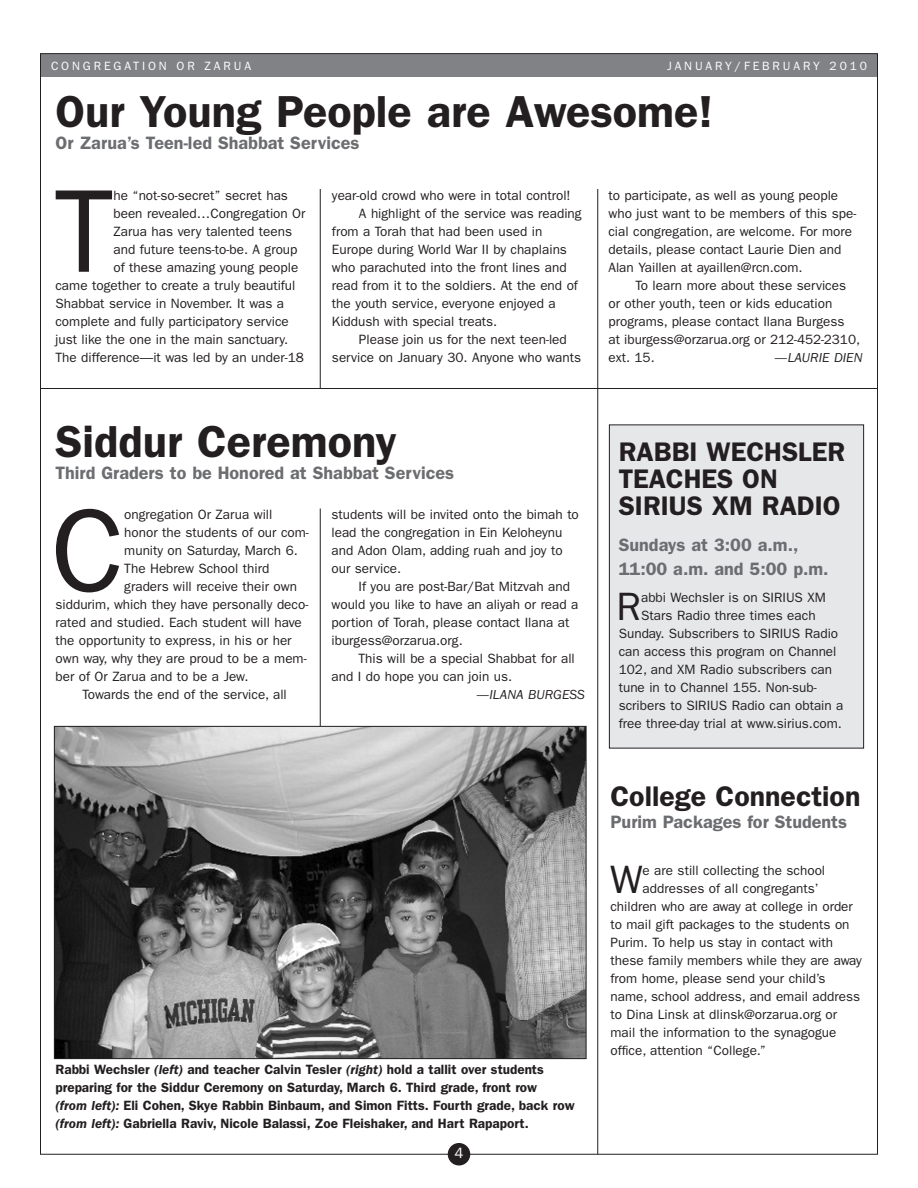
<style>
.page{position:relative;width:918px;height:1188px;background:#fff}
.page>*{position:absolute;margin:0;border:0;box-sizing:border-box;transform-origin:0 0}
.t1{font:118.5px "Franklin Gothic";color:#231f20}
.t2{font:600 45px "Franklin Gothic";color:#231f20}
.t3{font:39.75px "Franklin Gothic";color:#231f20}
.t4{font:600 28.5px "Franklin Gothic";color:#231f20}
.t5{font:600 27px/27px "Franklin Gothic";color:#231f20}
.t6{font:600 18px/24px "Franklin Gothic";color:#6c6d70}
.t7{font:15px "Franklin Gothic";color:#fff}
.t8{font:13.5px/18px "Franklin Gothic";color:#231f20}
.t9{font:600 13.5px/18px "Franklin Gothic";color:#231f20}
.t10{font:italic 13.5px "Franklin Gothic";color:#231f20}
.t11{font:12px "Franklin Gothic";letter-spacing:.24em;color:#fff}
.s1{font-style:italic}
</style>
<div class="page">
<div style="left:40px;top:54px;width:838px;height:22px;background:#808285"></div>
<hr style="left:40px;top:1154px;width:838px;height:1px;background:#231f20">
<div style="left:448px;top:1143px;width:22px;height:23px;background:#231f20;border-radius:50%"></div>
<hr style="left:40px;top:54px;width:1px;height:1100px;background:#231f20">
<hr style="left:877px;top:54px;width:1px;height:1100px;background:#231f20">
<hr style="left:40px;top:53px;width:838px;height:1px;background:#231f20">
<hr style="left:40px;top:388px;width:838px;height:1px;background:#231f20">
<hr style="left:320px;top:508px;width:1px;height:218px;background:#231f20">
<hr style="left:320px;top:189px;width:1px;height:199px;background:#231f20">
<hr style="left:597px;top:189px;width:1px;height:965px;background:#231f20">
<div style="left:610px;top:425px;width:253px;height:323px;background:#e6e7e9"></div>
<div style="left:609px;top:425px;width:255px;height:324px;border:1px solid #231f20"></div>
<img style="left:56px;top:728px;width:528px;height:329px">
<p class="t11" style="left:51px;top:61px;width:202px">CONGREGATION OR ZARUA</p>
<p class="t11" style="left:667px;top:61px;width:202px">JANUARY/FEBRUARY 2010</p>
<h2 class="t2" style="left:56px;top:96px;width:659px">Our Young People are Awesome!</h2>
<h3 class="t6" style="left:56px;top:133px;width:306px">Or Zarua’s Teen-led Shabbat Services</h3>
<h1 class="t1" style="left:54px;top:190px;width:61px">T</h1>
<p class="t8" style="left:113px;top:187px;width:176px">he “not-so-secret” secret has</p>
<p class="t8" style="left:113px;top:205px;width:194px">been revealed…Congregation Or</p>
<p class="t8" style="left:113px;top:223px;width:180px">Zarua has very talented teens</p>
<p class="t8" style="left:113px;top:241px;width:186px">and future teens-to-be. A group</p>
<p class="t8" style="left:113px;top:259px;width:186px">of these amazing young people</p>
<p class="t8" style="left:55px;top:277px;width:242px">came together to create a truly beautiful</p>
<p class="t8" style="left:55px;top:295px;width:230px">Shabbat service in November. It was a</p>
<p class="t8" style="left:55px;top:313px;width:235px">complete and fully participatory service</p>
<p class="t8" style="left:55px;top:331px;width:234px">just like the one in the main sanctuary.</p>
<p class="t8" style="left:55px;top:349px;width:250px">The difference—it was led by an under-18</p>
<p class="t8" style="left:332px;top:187px;width:240px">year-old crowd who were in total control!</p>
<p class="t8" style="left:359px;top:205px;width:224px">A highlight of the service was reading</p>
<p class="t8" style="left:332px;top:223px;width:212px">from a Torah that had been used in</p>
<p class="t8" style="left:332px;top:241px;width:236px">Europe during World War II by chaplains</p>
<p class="t8" style="left:332px;top:259px;width:236px">who parachuted into the front lines and</p>
<p class="t8" style="left:332px;top:277px;width:248px">read from it to the soldiers. At the end of</p>
<p class="t8" style="left:332px;top:295px;width:225px">the youth service, everyone enjoyed a</p>
<p class="t8" style="left:332px;top:313px;width:167px">Kiddush with special treats.</p>
<p class="t8" style="left:359px;top:331px;width:209px">Please join us for the next teen-led</p>
<p class="t8" style="left:332px;top:349px;width:251px">service on January 30. Anyone who wants</p>
<p class="t8" style="left:609px;top:187px;width:249px">to participate, as well as young people who just want to be members of this spe&shy;cial congregation, are welcome. For more details, please contact Laurie Dien and Alan Yaillen at ayaillen@rcn.com.</p>
<p class="t8" style="left:609px;top:277px;width:253px;text-indent:27px">To learn more about these services or other youth, teen or kids education programs, please contact Ilana Burgess<br>at iburgess@orzarua.org or 212-452-2310, ext. 15.</p>
<p class="t10" style="left:774px;top:353px;width:90px">—LAURIE DIEN</p>
<h2 class="t2" style="left:56px;top:426px;width:343px">Siddur Ceremony</h2>
<h3 class="t6" style="left:56px;top:463px;width:400px">Third Graders to be Honored at Shabbat Services</h3>
<h1 class="t1" style="left:51px;top:510px;width:75px">C</h1>
<p class="t8" style="left:124px;top:507px;width:150px">ongregation Or Zarua will</p>
<p class="t8" style="left:124px;top:525px;width:186px">honor the students of our com-</p>
<p class="t8" style="left:124px;top:543px;width:175px">munity on Saturday, March 6.</p>
<p class="t8" style="left:124px;top:561px;width:146px">The Hebrew School third</p>
<p class="t8" style="left:124px;top:579px;width:174px">graders will receive their own</p>
<p class="t8" style="left:56px;top:597px;width:254px">siddurim, which they have personally deco-</p>
<p class="t8" style="left:56px;top:615px;width:248px">rated and studied. Each student will have</p>
<p class="t8" style="left:56px;top:633px;width:238px">the opportunity to express, in his or her</p>
<p class="t8" style="left:56px;top:651px;width:253px">own way, why they are proud to be a mem-</p>
<p class="t8" style="left:56px;top:669px;width:194px">ber of Or Zarua and to be a Jew.</p>
<p class="t8" style="left:83px;top:687px;width:206px">Towards the end of the service, all</p>
<p class="t8" style="left:332px;top:507px;width:249px">students will be invited onto the bimah to lead the congregation in Ein Keloheynu and Adon Olam, adding ruah and joy to our service.</p>
<p class="t8" style="left:332px;top:579px;width:249px;text-indent:27px">If you are post-Bar/Bat Mitzvah and would you like to have an aliyah or read a portion of Torah, please contact Ilana at iburgess@orzarua.org.</p>
<p class="t8" style="left:332px;top:651px;width:245px;text-indent:27px">This will be a special Shabbat for all and I do hope you can join us.</p>
<p class="t10" style="left:476px;top:690px;width:110px">—ILANA BURGESS</p>
<p class="t9" style="left:55px;top:1062px;width:521px">Rabbi Wechsler <span class="s1">(left)</span> and teacher Calvin Tesler <span class="s1">(right)</span> hold a tallit over students preparing for the Siddur Ceremony on Saturday, March 6. Third grade, front row<br><span class="s1">(from left):</span> Eli Cohen, Skye Rabbin Binbaum, and Simon Fitts. Fourth grade, back row <span class="s1">(from left):</span> Gabriella Raviv, Nicole Balassi, Zoe Fleishaker, and Hart Rapaport.</p>
<p class="t7" style="left:455px;top:1148px;width:10px">4</p>
<h3 class="t5" style="left:619px;top:441px;width:228px">RABBI WECHSLER<br>TEACHES ON<br>SIRIUS XM RADIO</h3>
<h3 class="t6" style="left:619px;top:534px;width:211px">Sundays at 3:00 a.m.,<br>11:00 a.m. and 5:00 p.m.</h3>
<h3 class="t3" style="left:617px;top:593px;width:26px">R</h3>
<p class="t8" style="left:641px;top:590px;width:186px">abbi Wechsler is on SIRIUS XM</p>
<p class="t8" style="left:641px;top:608px;width:176px">Stars Radio three times each</p>
<p class="t8" style="left:619px;top:626px;width:221px">Sunday. Subscribers to SIRIUS Radio</p>
<p class="t8" style="left:619px;top:644px;width:219px">can access this program on Channel</p>
<p class="t8" style="left:619px;top:662px;width:215px">102, and XM Radio subscribers can</p>
<p class="t8" style="left:619px;top:680px;width:199px">tune in to Channel 155. Non-sub-</p>
<p class="t8" style="left:619px;top:698px;width:226px">scribers to SIRIUS Radio can obtain a</p>
<p class="t8" style="left:619px;top:716px;width:225px">free three-day trial at www.sirius.com.</p>
<h3 class="t4" style="left:610px;top:786px;width:251px">College Connection</h3>
<h3 class="t6" style="left:610px;top:812px;width:238px">Purim Packages for Students</h3>
<h3 class="t3" style="left:610px;top:865px;width:34px">W</h3>
<p class="t8" style="left:643px;top:862px;width:184px">e are still collecting the school</p>
<p class="t8" style="left:643px;top:880px;width:178px">addresses of all congregants’</p>
<p class="t8" style="left:610px;top:898px;width:244px">children who are away at college in order</p>
<p class="t8" style="left:610px;top:916px;width:241px">to mail gift packages to the students on</p>
<p class="t8" style="left:610px;top:934px;width:224px">Purim. To help us stay in contact with</p>
<p class="t8" style="left:610px;top:952px;width:253px">these family members while they are away</p>
<p class="t8" style="left:610px;top:970px;width:217px">from home, please send your child’s</p>
<p class="t8" style="left:610px;top:988px;width:251px">name, school address, and email address</p>
<p class="t8" style="left:610px;top:1006px;width:228px">to Dina Linsk at dlinsk@orzarua.org or</p>
<p class="t8" style="left:610px;top:1024px;width:228px">mail the information to the synagogue</p>
<p class="t8" style="left:610px;top:1042px;width:157px">office, attention “College.”</p>
</div>
